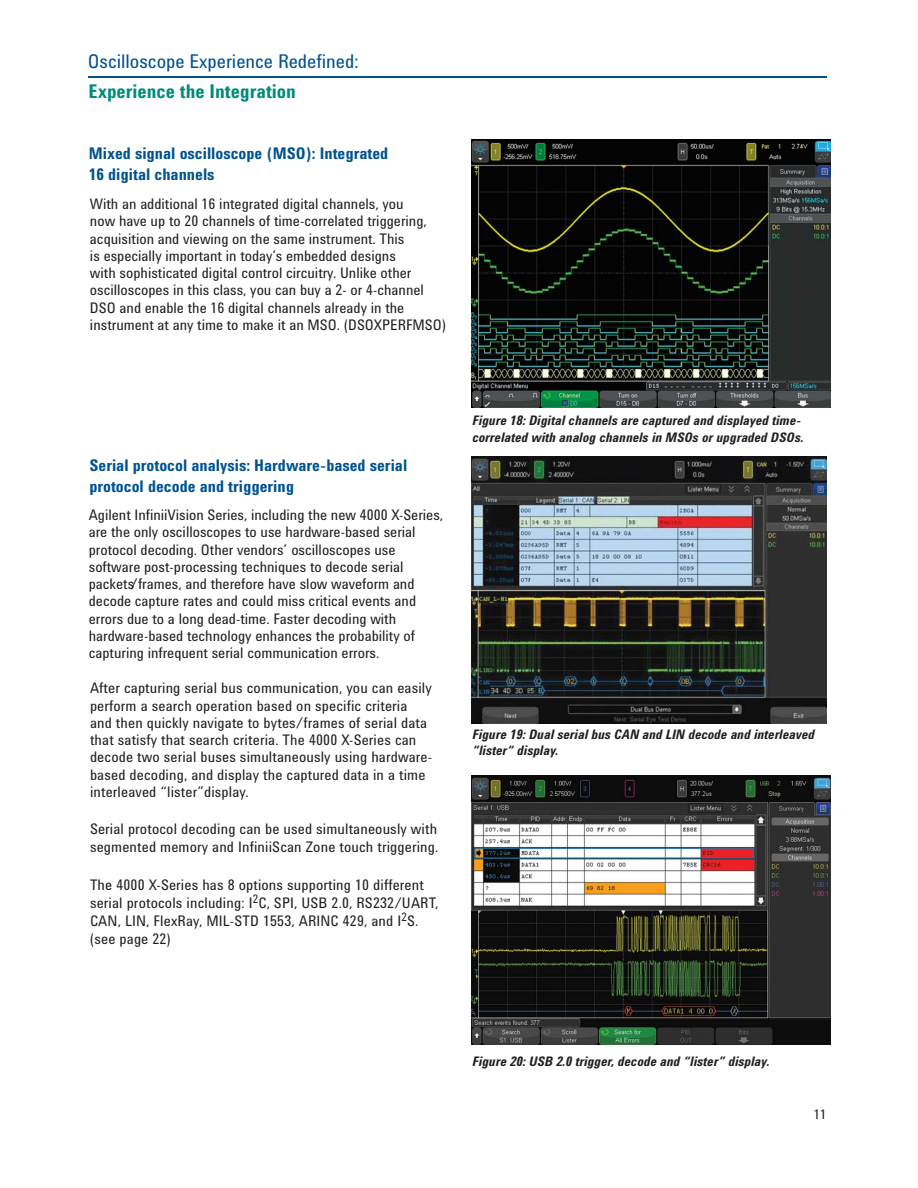
<style>
.page{position:relative;width:918px;height:1188px;background:#fff}
.page>*{position:absolute;margin:0;border:0;box-sizing:border-box;transform-origin:0 0}
.t1{font:19.5px "Agilent Condensed CFF";color:#00538e}
.t2{font:700 19.5px "Agilent Condensed CFF";color:#008b7a}
.t3{font:700 16.5px/21px "Agilent Condensed CFF";color:#00538e}
.t4{font:15px/17.2px "Agilent Condensed CFF";color:#231f20}
.t5{font:italic 700 13.5px/16.5px "Agilent Condensed CFF";color:#231f20}
.t6{font:13.5px "Agilent Condensed CFF";color:#231f20}
</style>
<div class="page">
<img style="left:472px;top:776px;width:358px;height:269px">
<img style="left:472px;top:457px;width:355px;height:266px">
<img style="left:472px;top:139px;width:358px;height:269px">
<hr style="left:88px;top:77px;width:739px;height:1px;background:#00538e">
<h1 class="t1" style="left:88px;top:54px;width:272px">Oscilloscope Experience Redefined:</h1>
<h1 class="t2" style="left:88px;top:84px;width:209px">Experience the Integration</h1>
<p class="t3" style="left:89px;top:145px;width:301px">Mixed signal oscilloscope (MSO): Integrated<br>16 digital channels</p>
<p class="t4" style="left:90px;top:197px;width:358px">With an additional 16 integrated digital channels, you<br>now have up to 20 channels of time-correlated triggering, acquisition and viewing on the same instrument. This<br>is especially important in today’s embedded designs<br>with sophisticated digital control circuitry. Unlike other oscilloscopes in this class, you can buy a 2- or 4-channel DSO and enable the 16 digital channels already in the instrument at any time to make it an MSO. (DSOXPERFMSO)</p>
<p class="t3" style="left:89px;top:457px;width:319px">Serial protocol analysis: Hardware-based serial protocol decode and triggering</p>
<p class="t4" style="left:89px;top:508px;width:356px">Agilent InfiniiVision Series, including the new 4000 X-Series, are the only oscilloscopes to use hardware-based serial protocol decoding. Other vendors’ oscilloscopes use software post-processing techniques to decode serial packets⁄frames, and therefore have slow waveform and decode capture rates and could miss critical events and errors due to a long dead-time. Faster decoding with hardware-based technology enhances the probability of capturing infrequent serial communication errors.</p>
<p class="t4" style="left:90px;top:681px;width:344px">After capturing serial bus communication, you can easily perform a search operation based on specific criteria and then quickly navigate to bytes/frames of serial data that satisfy that search criteria. The 4000 X-Series can decode two serial buses simultaneously using hardware&shy;based decoding, and display the captured data in a time interleaved “lister”display.</p>
<p class="t4" style="left:90px;top:822px;width:350px;line-height:18px">Serial protocol decoding can be used simultaneously with segmented memory and InfiniiScan Zone touch triggering.</p>
<p class="t4" style="left:90px;top:877px;width:350px;line-height:18px">The 4000 X-Series has 8 options supporting 10 different serial protocols including: I<sup>2</sup>C, SPI, USB 2.0, RS232/UART, CAN, LIN, FlexRay, MIL-STD 1553, ARINC 429, and I<sup>2</sup>S. (see page 22)</p>
<p class="t5" style="left:472px;top:414px;width:333px">Figure 18: Digital channels are captured and displayed time&shy;correlated with analog channels in MSOs or upgraded DSOs.</p>
<p class="t5" style="left:472px;top:727px;width:344px">Figure 19: Dual serial bus CAN and LIN decode and interleaved “lister“ display.</p>
<p class="t5" style="left:472px;top:1055px;width:299px">Figure 20: USB 2.0 trigger, decode and “lister” display.</p>
<p class="t6" style="left:814px;top:1109px;width:14px">11</p>
</div>
